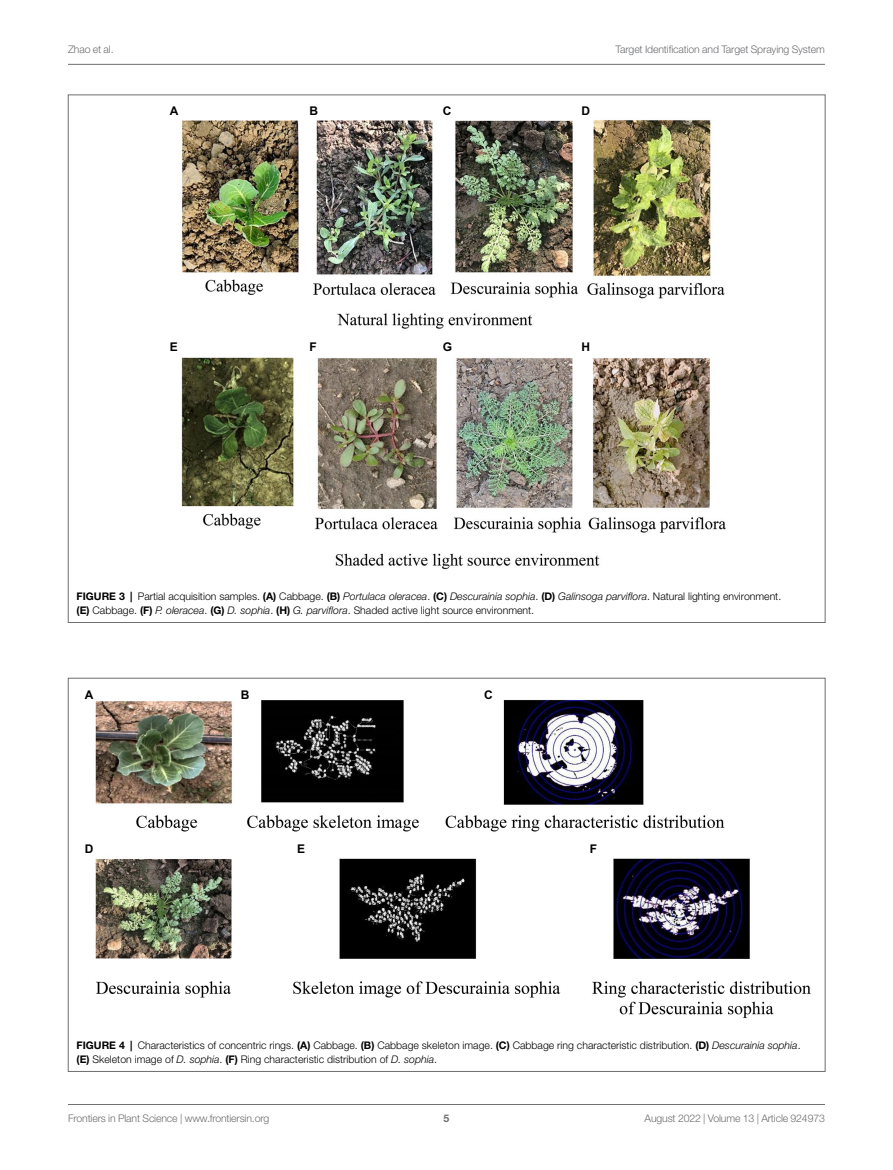
<style>
.page{position:relative;width:893px;height:1170px;background:#fff}
.page>*{position:absolute;margin:0;border:0;box-sizing:border-box;transform-origin:0 0}
.t1{font:700 12px "Arial";color:#000}
.FIG_LEG{font:300 10.5px/14.2px "Helvetica Neue LT Std";color:#000}
.t2{font:300 10.5px "Helvetica Neue LT Std";letter-spacing:-.015em;color:#6d6e71}
.t3{font:700 10.5px "Helvetica Neue LT Std";color:#6d6e71}
.s1{font-weight:700}
.s2{font-style:italic}
</style>
<div class="page">
<hr style="left:68px;top:64px;width:757px;height:1px;background:#6d6e71">
<hr style="left:68px;top:1104px;width:757px;height:1px;background:#6d6e71">
<img style="left:181px;top:120px;width:545px;height:450px">
<img style="left:95px;top:699px;width:716px;height:319px">
<p class="t2" style="left:68px;top:42px;width:47px">Zhao et al.</p>
<p class="t2" style="left:616px;top:42px;width:211px">Target Identification and Target Spraying System</p>
<p class="t1" style="left:170px;top:102px;width:10px">A</p>
<p class="t1" style="left:310px;top:102px;width:10px">B</p>
<p class="t1" style="left:443px;top:102px;width:10px">C</p>
<p class="t1" style="left:581px;top:102px;width:10px">D</p>
<p class="t1" style="left:170px;top:338px;width:10px">E</p>
<p class="t1" style="left:310px;top:338px;width:9px">F</p>
<p class="t1" style="left:443px;top:338px;width:11px">G</p>
<p class="t1" style="left:581px;top:338px;width:10px">H</p>
<p class="FIG_LEG" style="left:77px;top:588px;width:706px"><span class="s1">FIGURE 3 |</span> Partial acquisition samples. <span class="s1">(A)</span> Cabbage. <span class="s1">(B)</span> <span class="s2">Portulaca oleracea</span>. <span class="s1">(C)</span> <span class="s2">Descurainia sophia</span>. <span class="s1">(D)</span> <span class="s2">Galinsoga parviflora</span>. Natural lighting environment. <span class="s1">(E)</span> Cabbage. <span class="s1">(F)</span> <span class="s2">P. oleracea</span>. <span class="s1">(G)</span> <span class="s2">D. sophia</span>. <span class="s1">(H)</span> <span class="s2">G. parviflora</span>. Shaded active light source environment.</p>
<p class="t1" style="left:85px;top:685px;width:10px">A</p>
<p class="t1" style="left:241px;top:685px;width:10px">B</p>
<p class="t1" style="left:484px;top:685px;width:10px">C</p>
<p class="t1" style="left:85px;top:840px;width:10px">D</p>
<p class="t1" style="left:297px;top:840px;width:10px">E</p>
<p class="t1" style="left:590px;top:840px;width:9px">F</p>
<p class="FIG_LEG" style="left:77px;top:1037px;width:725px"><span class="s1">FIGURE 4 |</span> Characteristics of concentric rings. <span class="s1">(A)</span> Cabbage. <span class="s1">(B)</span> Cabbage skeleton image. <span class="s1">(C)</span> Cabbage ring characteristic distribution. <span class="s1">(D)</span> <span class="s2">Descurainia sophia</span>. <span class="s1">(E)</span> Skeleton image of <span class="s2">D. sophia</span>. <span class="s1">(F)</span> Ring characteristic distribution of <span class="s2">D. sophia</span>.</p>
<p class="t2" style="left:68px;top:1111px;width:203px">Frontiers in Plant Science | www.frontiersin.org</p>
<p class="t3" style="left:444px;top:1111px;width:7px">5</p>
<p class="t2" style="left:645px;top:1111px;width:182px">August 2022 | Volume 13 | Article 924973</p>
</div>
